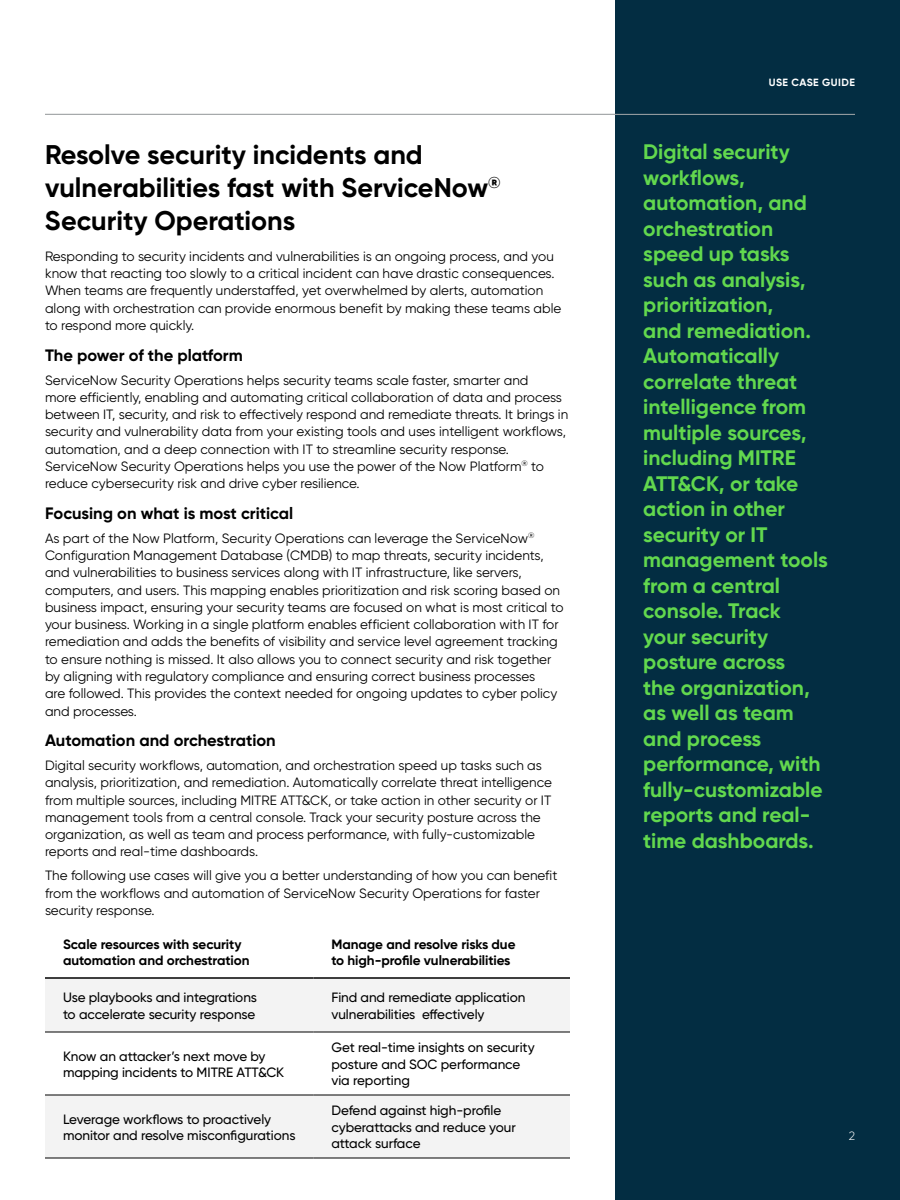
<style>
.page{position:relative;width:900px;height:1200px;background:#fff}
.page>*{position:absolute;margin:0;border:0;box-sizing:border-box;transform-origin:0 0}
.t1{font:700 27px/33px "Gilroy";color:#000}
.t2{font:700 21px/25.5px "Gilroy";color:#62d84e}
.t3{font:700 16.5px "Gilroy";color:#000}
.t4{font:13.5px/17.2px "Gilroy";color:#000}
.t5{font:500 13.5px/16.5px "Gilroy";letter-spacing:-.005em;color:#000}
.t6{font:700 13.5px/16.5px "Gilroy";letter-spacing:-.005em;color:#000}
.t7{font:300 12px "Gilroy";color:#fff}
.t8{font:700 10.5px "Gilroy";letter-spacing:.035em;color:#fff}
</style>
<div class="page">
<div style="left:615px;top:0;width:285px;height:1200px;background:#032d42"></div>
<hr style="left:45px;top:114px;width:810px;height:1px;background:#a5a8aa">
<svg style="left:45px;top:979px;width:525px;height:179px;fill:#f3f3f3"></svg>
<hr style="left:45px;top:1032px;width:269px;height:1px;background:#000">
<hr style="left:314px;top:1032px;width:256px;height:1px;background:#000">
<hr style="left:45px;top:1158px;width:269px;height:1px;background:#000">
<hr style="left:314px;top:1158px;width:256px;height:1px;background:#000">
<hr style="left:45px;top:977px;width:269px;height:2px;background:#000">
<hr style="left:314px;top:977px;width:256px;height:2px;background:#000">
<hr style="left:45px;top:1095px;width:269px;height:1px;background:#000">
<hr style="left:314px;top:1095px;width:256px;height:1px;background:#000">
<h1 class="t1" style="left:45px;top:138px;width:457px">Resolve security incidents and vulnerabilities fast with ServiceNow<sup>®<br></sup>Security Operations</h1>
<p class="t4" style="left:45px;top:247px;width:518px">Responding to security incidents and vulnerabilities is an ongoing process, and you know that reacting too slowly to a critical incident can have drastic consequences.<br>When teams are frequently understaffed, yet overwhelmed by alerts, automation along with orchestration can provide enormous benefit by making these teams able to respond more quickly.</p>
<p class="t3" style="left:45px;top:345px;width:199px">The power of the platform</p>
<p class="t4" style="left:45px;top:371px;width:525px">ServiceNow Security Operations helps security teams scale faster, smarter and<br>more efficiently, enabling and automating critical collaboration of data and process between IT, security, and risk to effectively respond and remediate threats. It brings in security and vulnerability data from your existing tools and uses intelligent workflows, automation, and a deep connection with IT to streamline security response.<br>ServiceNow Security Operations helps you use the power of the Now Platform<sup>®</sup> to reduce cybersecurity risk and drive cyber resilience.</p>
<p class="t3" style="left:45px;top:503px;width:250px">Focusing on what is most critical</p>
<p class="t4" style="left:45px;top:529px;width:520px">As part of the Now Platform, Security Operations can leverage the ServiceNow<sup>® </sup>Configuration Management Database (CMDB) to map threats, security incidents, and vulnerabilities to business services along with IT infrastructure, like servers, computers, and users. This mapping enables prioritization and risk scoring based on business impact, ensuring your security teams are focused on what is most critical to your business. Working in a single platform enables efficient collaboration with IT for remediation and adds the benefits of visibility and service level agreement tracking to ensure nothing is missed. It also allows you to connect security and risk together by aligning with regulatory compliance and ensuring correct business processes<br>are followed. This provides the context needed for ongoing updates to cyber policy and processes.</p>
<p class="t3" style="left:45px;top:730px;width:232px">Automation and orchestration</p>
<p class="t4" style="left:45px;top:757px;width:508px">Digital security workflows, automation, and orchestration speed up tasks such as analysis, prioritization, and remediation. Automatically correlate threat intelligence from multiple sources, including MITRE ATT&amp;CK, or take action in other security or IT management tools from a central console. Track your security posture across the organization, as well as team and process performance, with fully-customizable reports and real-time dashboards.</p>
<p class="t4" style="left:45px;top:867px;width:514px">The following use cases will give you a better understanding of how you can benefit from the workflows and automation of ServiceNow Security Operations for faster security response.</p>
<p class="t6" style="left:63px;top:936px;width:188px">Scale resources with security automation and orchestration</p>
<p class="t6" style="left:332px;top:936px;width:186px">Manage and resolve risks due to high-profile vulnerabilities</p>
<p class="t5" style="left:63px;top:989px;width:196px">Use playbooks and integrations to accelerate security response</p>
<p class="t5" style="left:332px;top:989px;width:196px">Find and remediate application vulnerabilities effectively</p>
<p class="t5" style="left:63px;top:1048px;width:223px">Know an attacker’s next move by mapping incidents to MITRE ATT&amp;CK</p>
<p class="t5" style="left:332px;top:1039px;width:205px">Get real-time insights on security posture and SOC performance via reporting</p>
<p class="t5" style="left:63px;top:1111px;width:234px">Leverage workflows to proactively monitor and resolve misconfigurations</p>
<p class="t5" style="left:332px;top:1102px;width:186px">Defend against high-profile cyberattacks and reduce your attack surface</p>
<p class="t8" style="left:769px;top:76px;width:88px">USE CASE GUIDE</p>
<p class="t2" style="left:643px;top:139px;width:186px">Digital security workflows, automation, and orchestration speed up tasks such as analysis, prioritization,<br>and remediation.<br>Automatically correlate threat intelligence from multiple sources, including MITRE<br>ATT&amp;CK, or take action in other security or IT management tools from a central console. Track your security posture across<br>the organization, as well as team and process performance, with fully-customizable reports and real&shy;time dashboards.</p>
<p class="t7" style="left:849px;top:1128px;width:8px">2</p>
</div>
